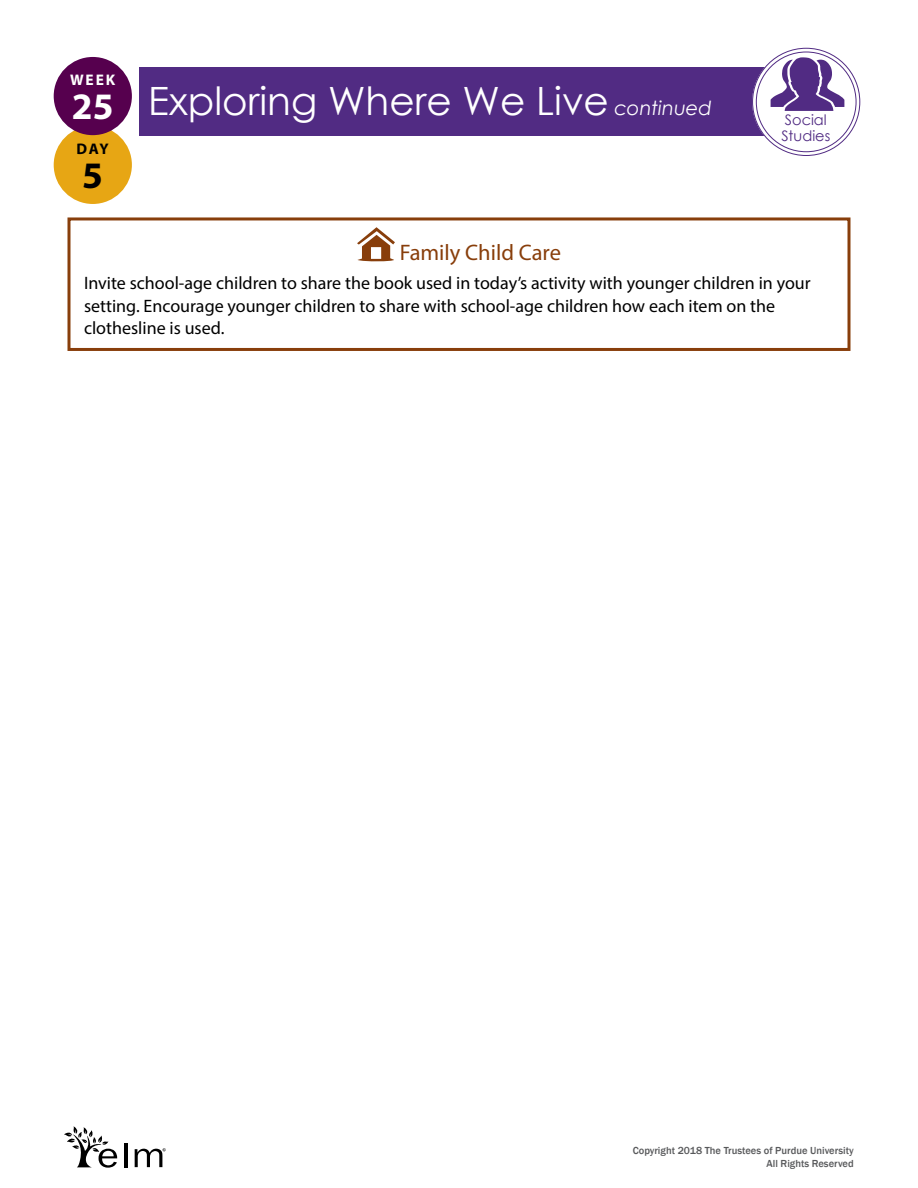
<style>
.page{position:relative;width:918px;height:1188px;background:#fff}
.page>*{position:absolute;margin:0;border:0;box-sizing:border-box;transform-origin:0 0}
.t1{font:39px "Century Gothic";color:#fff}
.t2{font:700 37.5px "Myriad Pro";color:#fff}
.t3{font:700 37.5px "Myriad Pro";color:#000}
.t4{font:22.5px "Myriad Pro";color:#883e0b}
._4-05_Ctr_FCC_Body{font:18px/22.5px "Myriad Pro";color:#000}
.t5{font:700 15.45px "Myriad Pro";color:#fff}
.t6{font:700 15.45px "Myriad Pro";color:#000}
.t7{font:14.55px/15.9px "Century Gothic";color:#512b83}
.t8{font:500 10.5px/12.6px "Franklin Gothic";color:#58595b;text-align:right}
.s1{font-style:italic;font-size:19.5px}
</style>
<div class="page">
<div style="left:140px;top:68px;width:631px;height:68px;background:#512b83"></div>
<div style="left:54px;top:126px;width:78px;height:78px;background:#e7a614;border-radius:50%"></div>
<div style="left:54px;top:57px;width:78px;height:78px;background:#56004e;border-radius:50%"></div>
<div style="left:754px;top:50px;width:104px;height:104px;background:#fff;border-radius:50%"></div>
<div style="left:752px;top:48px;width:108px;height:108px;border:4px solid #fff;border-radius:50%"></div>
<svg style="left:771px;top:57px;width:73px;height:54px"></svg>
<svg style="left:357px;top:227px;width:38px;height:34px"></svg>
<div style="left:68px;top:217px;width:782px;height:134px;border:3px solid #883e0b"></div>
<hr style="left:124px;top:1143px;width:3px;height:24px;background:#000">
<svg style="left:64px;top:1126px;width:53px;height:42px"></svg>
<svg style="left:135px;top:1148px;width:31px;height:19px"></svg>
<p class="t5" style="left:70px;top:69px;width:47px">WEEK</p>
<h2 class="t2" style="left:72px;top:82px;width:43px">25</h2>
<p class="t6" style="left:77px;top:138px;width:34px">DAY</p>
<h2 class="t3" style="left:82px;top:151px;width:22px">5</h2>
<h1 class="t1" style="left:148px;top:74px;width:565px">Exploring Where We Live <span class="s1">continued</span></h1>
<p class="t7" style="left:781px;top:111px;width:50px">Social<br>Studies</p>
<h2 class="t4" style="left:400px;top:239px;width:163px">Family Child Care</h2>
<p class="_4-05_Ctr_FCC_Body" style="left:84px;top:272px;width:728px">Invite school-age children to share the book used in today’s activity with younger children in your setting. Encourage younger children to share with school-age children how each item on the clothesline is used.</p>
<p class="t8" style="left:633px;top:1145px;width:223px">Copyright 2018 The Trustees of Purdue University<br>All Rights Reserved</p>
</div>
